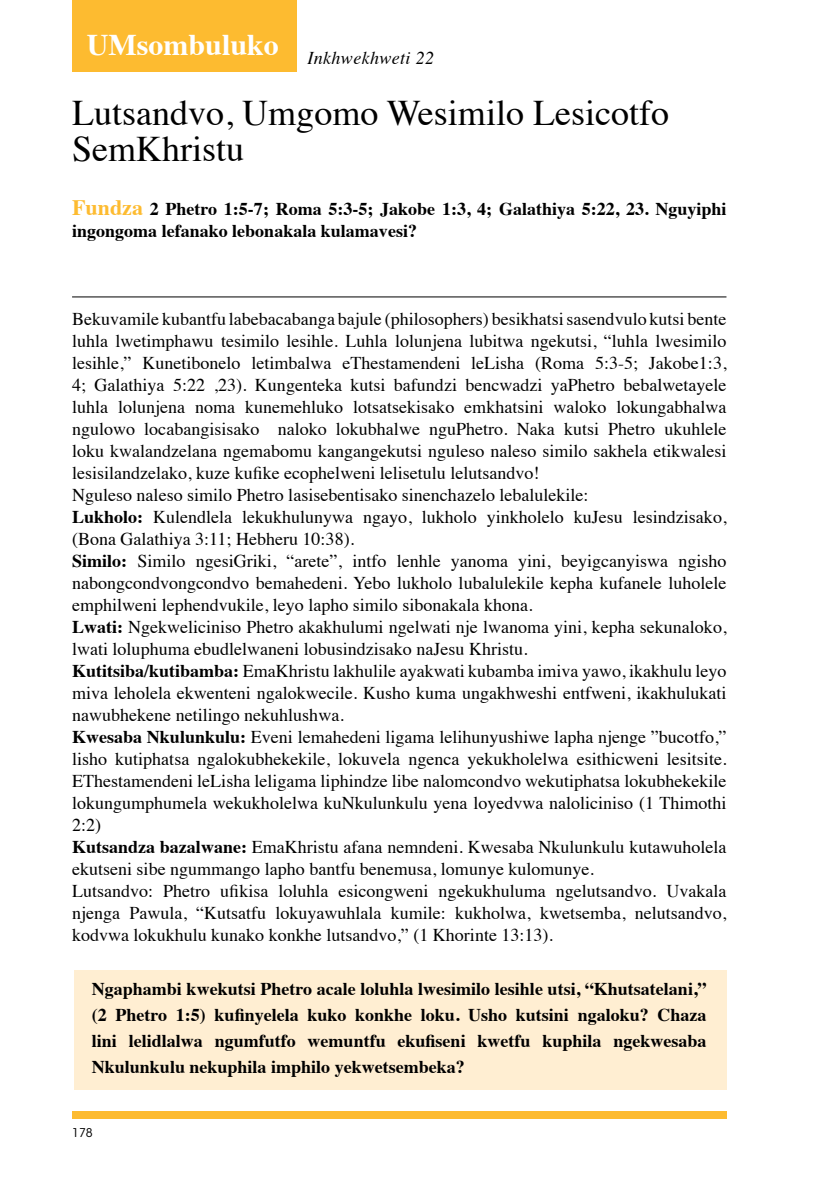
<style>
.page{position:relative;width:840px;height:1191px;background:#fff}
.page>*{position:absolute;margin:0;border:0;box-sizing:border-box;transform-origin:0 0}
.t1{font:36px/36px "Times";color:#000}
.t2{font:700 30px "Times";color:#fff}
.t3{font:18px/22px "Times";color:#000}
.t4{font:700 18px/26px "Times";color:#000}
.t5{font:italic 18px "Times";letter-spacing:.02em;color:#000}
.t6{font:12px "ITC Avant Garde Std";color:#000}
.s1{font-size:22px;color:#fdbb30}
.s2{font-weight:700}
</style>
<div class="page">
<div style="left:72px;top:1111px;width:654px;height:8px;background:#fdbb30"></div>
<div style="left:74px;top:970px;width:652px;height:119px;background:#ffeed2"></div>
<div style="left:72px;top:0;width:225px;height:71px;background:#fdbb30"></div>
<hr style="left:72px;top:296px;width:654px;height:1px;background:#000">
<h2 class="t2" style="left:87px;top:16px;width:193px">UMsombuluko</h2>
<p class="t5" style="left:307px;top:42px;width:128px">Inkhwekhweti 22</p>
<h1 class="t1" style="left:72px;top:92px;width:598px">Lutsandvo, Umgomo Wesimilo Lesicotfo<br>SemKhristu</h1>
<p class="t4" style="left:72px;top:196px;width:655px;line-height:22px"><span class="s1">Fundza</span> 2 Phetro 1:5-7; Roma 5:3-5; Jakobe 1:3, 4; Galathiya 5:22, 23. Nguyiphi ingongoma lefanako lebonakala kulamavesi?</p>
<p class="t3" style="left:72px;top:307px;width:655px">Bekuvamile kubantfu labebacabanga bajule (philosophers) besikhatsi sasendvulo kutsi bente luhla lwetimphawu tesimilo lesihle. Luhla lolunjena lubitwa ngekutsi, “luhla lwesimilo lesihle,” Kunetibonelo letimbalwa eThestamendeni leLisha (Roma 5:3-5; Jakobe1:3, 4; Galathiya 5:22 ,23). Kungenteka kutsi bafundzi bencwadzi yaPhetro bebalwetayele luhla lolunjena noma kunemehluko lotsatsekisako emkhatsini waloko lokungabhalwa ngulowo locabangisisako naloko lokubhalwe nguPhetro. Naka kutsi Phetro ukuhlele loku kwalandzelana ngemabomu kangangekutsi nguleso naleso similo sakhela etikwalesi lesisilandzelako, kuze kufike ecophelweni lelisetulu lelutsandvo!<br>Nguleso naleso similo Phetro lasisebentisako sinenchazelo lebalulekile:<br><span class="s2">Lukholo:</span> Kulendlela lekukhulunywa ngayo, lukholo yinkholelo kuJesu lesindzisako, (Bona Galathiya 3:11; Hebheru 10:38).<br><span class="s2">Similo:</span> Similo ngesiGriki, “arete”, intfo lenhle yanoma yini, beyigcanyiswa ngisho nabongcondvongcondvo bemahedeni. Yebo lukholo lubalulekile kepha kufanele luholele emphilweni lephendvukile, leyo lapho similo sibonakala khona.<br><span class="s2">Lwati:</span> Ngekweliciniso Phetro akakhulumi ngelwati nje lwanoma yini, kepha sekunaloko, lwati loluphuma ebudlelwaneni lobusindzisako naJesu Khristu.<br><span class="s2">Kutitsiba/kutibamba:</span> EmaKhristu lakhulile ayakwati kubamba imiva yawo, ikakhulu leyo miva leholela ekwenteni ngalokwecile. Kusho kuma ungakhweshi entfweni, ikakhulukati nawubhekene netilingo nekuhlushwa.<br><span class="s2">Kwesaba Nkulunkulu:</span> Eveni lemahedeni ligama lelihunyushiwe lapha njenge ”bucotfo,” lisho kutiphatsa ngalokubhekekile, lokuvela ngenca yekukholelwa esithicweni lesitsite.<br>EThestamendeni leLisha leligama liphindze libe nalomcondvo wekutiphatsa lokubhekekile lokungumphumela wekukholelwa kuNkulunkulu yena loyedvwa naloliciniso (1 Thimothi 2:2)<br><span class="s2">Kutsandza bazalwane:</span> EmaKhristu afana nemndeni. Kwesaba Nkulunkulu kutawuholela ekutseni sibe ngummango lapho bantfu benemusa, lomunye kulomunye.<br>Lutsandvo: Phetro ufikisa loluhla esicongweni ngekukhuluma ngelutsandvo. Uvakala njenga Pawula, “Kutsatfu lokuyawuhlala kumile: kukholwa, kwetsemba, nelutsandvo, kodvwa lokukhulu kunako konkhe lutsandvo,” (1 Khorinte 13:13).</p>
<p class="t4" style="left:92px;top:974px;width:615px;text-align:justify">Ngaphambi kwekutsi Phetro acale loluhla lwesimilo lesihle utsi, “Khutsatelani,” (2 Phetro 1:5) kufinyelela kuko konkhe loku. Usho kutsini ngaloku? Chaza lini lelidlalwa ngumfutfo wemuntfu ekufiseni kwetfu kuphila ngekwesaba Nkulunkulu nekuphila imphilo yekwetsembeka?</p>
<p class="t6" style="left:72px;top:1125px;width:22px">178</p>
</div>
